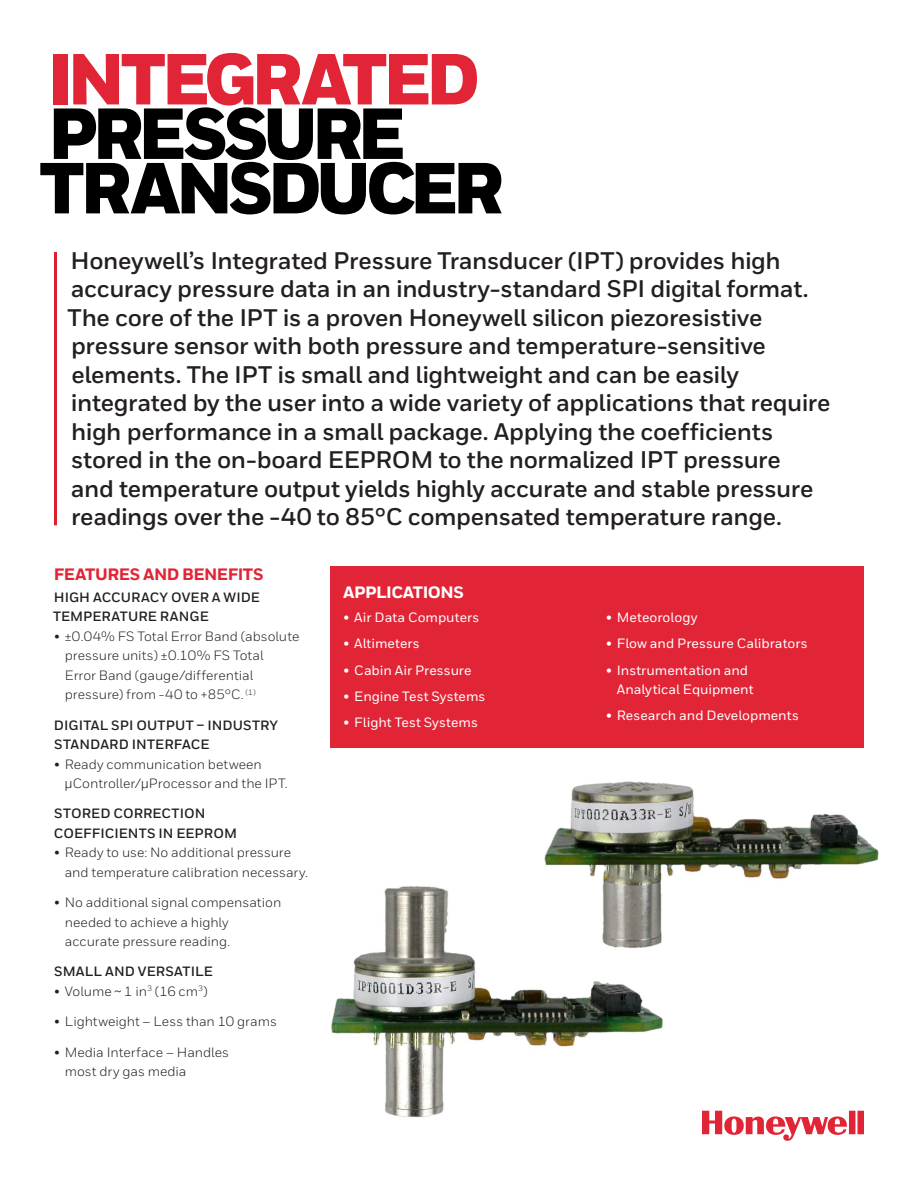
<style>
.page{position:relative;width:918px;height:1188px;background:#fff}
.page>*{position:absolute;margin:0;border:0;box-sizing:border-box;transform-origin:0 0}
.Title_46_36__the_res{font:900 72.15px "Honeywell Sans";letter-spacing:-.075em;color:#e22536}
.Title_46_36__T{font:900 72.15px "Honeywell Sans";letter-spacing:-.07em;color:#000}
.Title_46_36__the_res-2{font:900 72.15px "Honeywell Sans";letter-spacing:-.08em;color:#000}
.Intro_Body{font:700 24px/28.5px "Honeywell Sans";letter-spacing:-.015em;color:#231f20}
.Heading_2__11_12{font:800 16.5px "Honeywell Sans";letter-spacing:-.025em;color:#e22536}
.Red_Sidebar__Heading{font:800 16.5px "Honeywell Sans";letter-spacing:-.035em;color:#fff}
.t1{font:13.5px/19.5px "Honeywell Sans";color:#231f20}
.t2{font:500 13.5px/19.5px "Honeywell Sans";color:#fff}
.Body__9_13_pt{font:700 13.5px/19.5px "Honeywell Sans";letter-spacing:.005em;color:#231f20}
.s1{font-family:"Helvetica";font-weight:300}
</style>
<div class="page">
<svg style="left:702px;top:1111px;width:162px;height:30px"></svg>
<div style="left:330px;top:566px;width:534px;height:182px;background:#e22536"></div>
<hr style="left:54px;top:252px;width:3px;height:273px;background:#dc1f2e">
<img style="left:331px;top:886px;width:332px;height:232px">
<img style="left:544px;top:782px;width:335px;height:166px">
<p class="Title_46_36__the_res" style="left:48px;top:35px;width:434px">INTEGRATED</p>
<p class="Title_46_36__the_res-2" style="left:48px;top:89px;width:359px">PRESSURE</p>
<p class="Title_46_36__T" style="left:39px;top:144px;width:466px">TRANSDUCER</p>
<p class="Intro_Body" style="left:68px;top:247px;width:764px">Honeywell’s Integrated Pressure Transducer (IPT) provides high accuracy pressure data in an industry-standard SPI digital format.<br>The core of the IPT is a proven Honeywell silicon piezoresistive pressure sensor with both pressure and temperature-sensitive elements. The IPT is small and lightweight and can be easily integrated by the user into a wide variety of applications that require high performance in a small package. Applying the coefficients stored in the on-board EEPROM to the normalized IPT pressure<br>and temperature output yields highly accurate and stable pressure readings over the -40 to 85°C compensated temperature range.</p>
<p class="Heading_2__11_12" style="left:54px;top:564px;width:211px">FEATURES AND BENEFITS</p>
<p class="Body__9_13_pt" style="left:53px;top:588px;width:209px">HIGH ACCURACY OVER A WIDE<br>TEMPERATURE RANGE</p>
<p class="t1" style="left:65px;top:626px;width:236px;text-indent:-11px">• ±0.04% FS Total Error Band (absolute pressure units) ±0.10% FS Total<br>Error Band (gauge/differential pressure) from -40 to +85°C. <sup>(1)</sup></p>
<p class="Body__9_13_pt" style="left:54px;top:715px;width:226px">DIGITAL SPI OUTPUT – INDUSTRY<br>STANDARD INTERFACE</p>
<p class="t1" style="left:65px;top:754px;width:225px;text-indent:-11px">• Ready communication between <span class="s1">µ</span>Controller/<span class="s1">µ</span>Processor and the IPT.</p>
<p class="Body__9_13_pt" style="left:54px;top:804px;width:185px">STORED CORRECTION<br>COEFFICIENTS IN EEPROM</p>
<p class="t1" style="left:65px;top:843px;width:245px;text-indent:-11px">• Ready to use: No additional pressure and temperature calibration necessary.</p>
<p class="t1" style="left:65px;top:893px;width:218px;text-indent:-11px">• No additional signal compensation needed to achieve a highly accurate pressure reading.</p>
<p class="Body__9_13_pt" style="left:54px;top:962px;width:160px">SMALL AND VERSATILE</p>
<p class="t1" style="left:54px;top:982px;width:155px">• Volume ~ 1 in<sup>3</sup> (16 cm<sup>3</sup>)</p>
<p class="t1" style="left:54px;top:1012px;width:224px">• Lightweight – Less than 10 grams</p>
<p class="t1" style="left:65px;top:1042px;width:166px;text-indent:-11px">• Media Interface – Handles most dry gas media</p>
<p class="Red_Sidebar__Heading" style="left:343px;top:582px;width:122px">APPLICATIONS</p>
<p class="t2" style="left:344px;top:608px;width:137px">• Air Data Computers</p>
<p class="t2" style="left:344px;top:634px;width:78px">• Altimeters</p>
<p class="t2" style="left:344px;top:660px;width:130px">• Cabin Air Pressure</p>
<p class="t2" style="left:344px;top:687px;width:143px">• Engine Test Systems</p>
<p class="t2" style="left:344px;top:713px;width:136px">• Flight Test Systems</p>
<p class="t2" style="left:606px;top:608px;width:93px">• Meteorology</p>
<p class="t2" style="left:606px;top:634px;width:203px">• Flow and Pressure Calibrators</p>
<p class="t2" style="left:617px;top:660px;width:138px;text-indent:-11px">• Instrumentation and<br>Analytical Equipment</p>
<p class="t2" style="left:606px;top:706px;width:194px">• Research and Developments</p>
</div>
